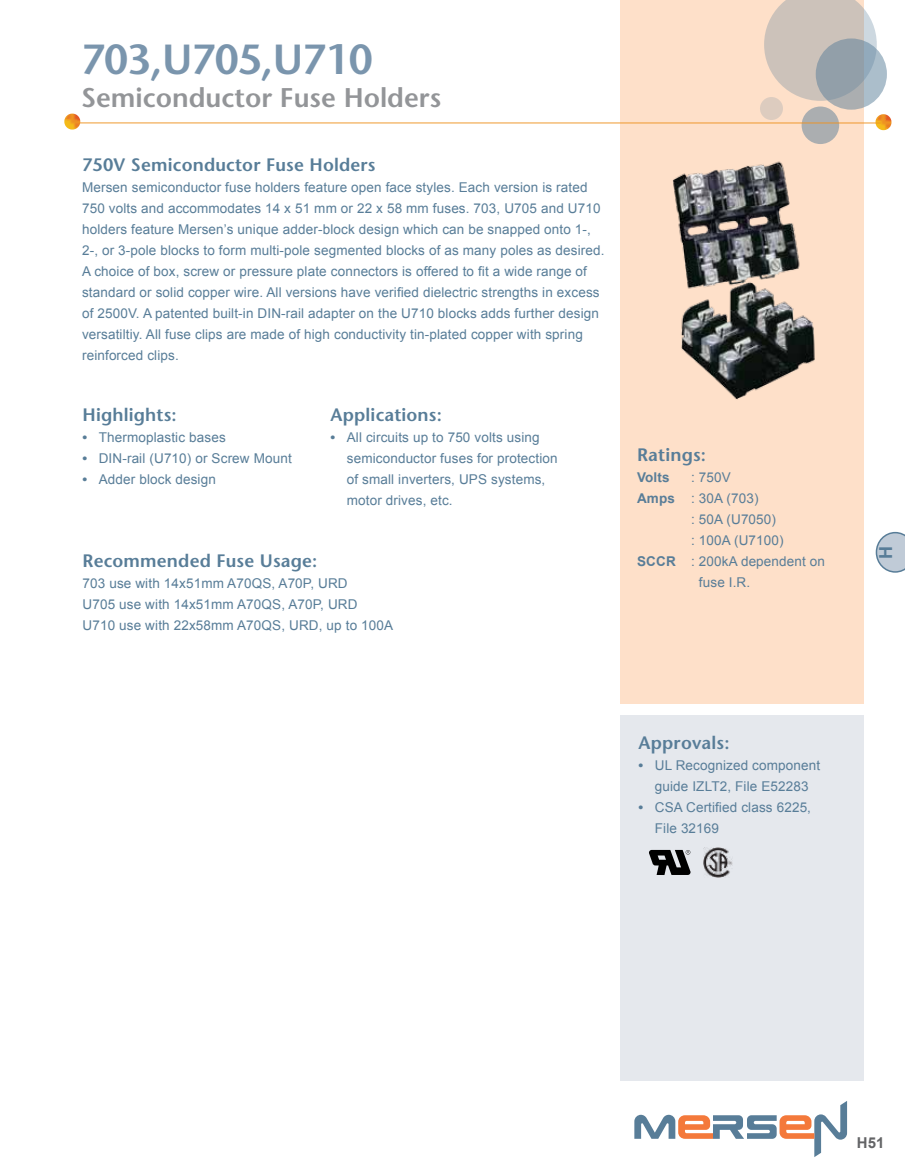
<style>
.page{position:relative;width:905px;height:1175px;background:#fff}
.page>*{position:absolute;margin:0;border:0;box-sizing:border-box;transform-origin:0 0}
.t1{font:600 42px "Stone Sans Std";letter-spacing:-.02em;color:#7a95ad}
.t2{font:600 27px "Stone Sans Std";color:#939598}
.t3{font:600 18px "Stone Sans Std";letter-spacing:.01em;color:#587d98}
.t4{font:700 18px "Arial";color:#587d98}
.t5{font:700 15px "Arial";color:#636466}
.t6{font:13.5px/21px "Arial";letter-spacing:.01em;color:#587d98}
.t7{font:700 13.5px "Arial";letter-spacing:.01em;color:#587d98}
.s1{font-weight:700}
</style>
<div class="page">
<div style="left:620px;top:0;width:243px;height:703px;background:#fee0c9"></div>
<div style="left:620px;top:714px;width:243px;height:366px;background:#e5e8ed"></div>
<svg style="left:764px;top:0;width:112px;height:101px;background:#d3c8bf"></svg>
<svg style="left:815px;top:38px;width:71px;height:72px;background:#9ba8b2"></svg>
<div style="left:801px;top:106px;width:38px;height:38px;background:linear-gradient(to right,#afb0b1,#abaeb0);border-radius:50%"></div>
<div style="left:760px;top:97px;width:23px;height:23px;background:#ddccbf;border-radius:50%"></div>
<svg style="left:634px;top:1101px;width:213px;height:56px"></svg>
<svg style="left:875px;top:532px;width:29px;height:40px"></svg>
<svg style="left:875px;top:114px;width:16px;height:16px"></svg>
<hr style="left:79px;top:122px;width:801px;height:1px;background:#ee9321">
<svg style="left:64px;top:114px;width:16px;height:16px"></svg>
<img style="left:672px;top:161px;width:143px;height:239px">
<img style="left:703px;top:847px;width:29px;height:30px">
<svg style="left:649px;top:850px;width:41px;height:25px"></svg>
<h1 class="t1" style="left:81px;top:34px;width:293px">703,U705,U710</h1>
<h2 class="t2" style="left:81px;top:81px;width:362px">Semiconductor Fuse Holders</h2>
<h3 class="t3" style="left:82px;top:154px;width:295px">750V Semiconductor Fuse Holders</h3>
<p class="t6" style="left:82px;top:177px;width:524px">Mersen semiconductor fuse holders feature open face styles. Each version is rated 750 volts and accommodates 14 x 51 mm or 22 x 58 mm fuses. 703, U705 and U710 holders feature Mersen’s unique adder-block design which can be snapped onto 1-, 2-, or 3-pole blocks to form multi-pole segmented blocks of as many poles as desired.<br>A choice of box, screw or pressure plate connectors is offered to fit a wide range of standard or solid copper wire. All versions have verified dielectric strengths in excess of 2500V. A patented built-in DIN-rail adapter on the U710 blocks adds further design versatiltiy. All fuse clips are made of high conductivity tin-plated copper with spring reinforced clips.</p>
<h3 class="t3" style="left:82px;top:404px;width:96px">Highlights:</h3>
<p class="t6" style="left:83px;top:427px;width:145px"><span class="s1">•</span> Thermoplastic bases</p>
<p class="t6" style="left:83px;top:448px;width:211px"><span class="s1">•</span> DIN-rail (U710) or Screw Mount</p>
<p class="t6" style="left:83px;top:469px;width:135px"><span class="s1">•</span> Adder block design</p>
<h3 class="t3" style="left:330px;top:404px;width:113px">Applications:</h3>
<p class="t6" style="left:347px;top:427px;width:212px;text-indent:-16px"><span class="s1">•</span> All circuits up to 750 volts using semiconductor fuses for protection of small inverters, UPS systems, motor drives, etc.</p>
<h3 class="t3" style="left:82px;top:550px;width:236px">Recommended Fuse Usage:</h3>
<p class="t6" style="left:82px;top:573px;width:312px">703 use with 14x51mm A70QS, A70P, URD<br>U705 use with 14x51mm A70QS, A70P, URD<br>U710 use with 22x58mm A70QS, URD, up to 100A</p>
<h3 class="t3" style="left:637px;top:444px;width:70px">Ratings:</h3>
<p class="t7" style="left:637px;top:468px;width:34px">Volts</p>
<p class="t6" style="left:691px;top:467px;width:41px">: 750V</p>
<p class="t6" style="left:637px;top:488px;width:123px"><span class="s1">Amps</span> : 30A (703)</p>
<p class="t6" style="left:691px;top:509px;width:86px">: 50A (U7050)</p>
<p class="t6" style="left:691px;top:530px;width:94px">: 100A (U7100)</p>
<p class="t6" style="left:637px;top:551px;width:189px"><span class="s1">SCCR</span> : 200kA dependent on</p>
<p class="t6" style="left:699px;top:572px;width:53px">fuse I.R.</p>
<h3 class="t3" style="left:638px;top:731px;width:92px">Approvals:</h3>
<p class="t6" style="left:638px;top:754px;width:183px;text-align:center"><span class="s1">•</span> UL Recognized component guide IZLT2, File E52283</p>
<p class="t6" style="left:654px;top:796px;width:158px;text-indent:-16px"><span class="s1">•</span> CSA Certified class 6225,<br>File 32169</p>
<h3 class="t4" style="left:873px;top:559px;width:14px;rotate:-90deg">H</h3>
<p class="t5" style="left:856px;top:1133px;width:29px">H51</p>
</div>
